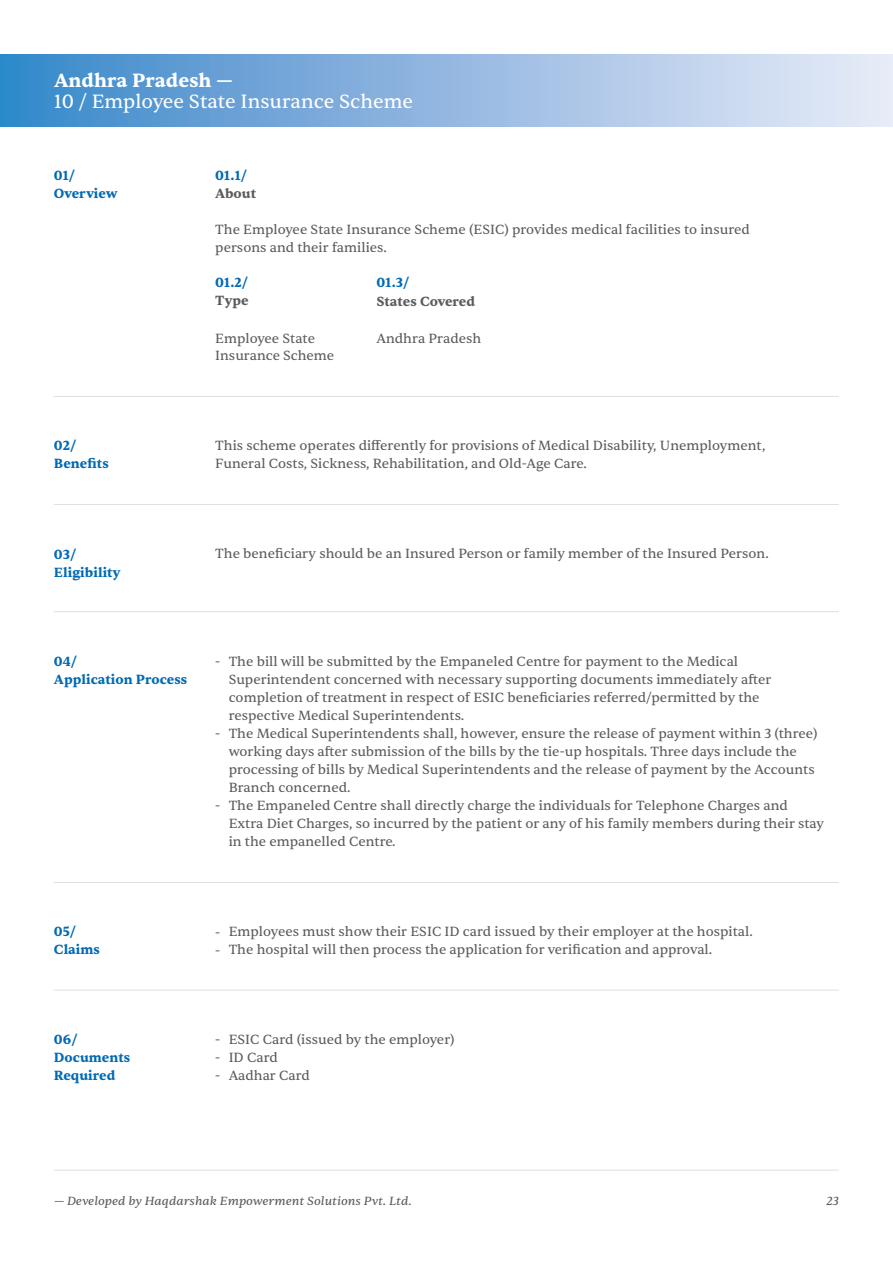
<style>
.page{position:relative;width:893px;height:1263px;background:#fff}
.page>*{position:absolute;margin:0;border:0;box-sizing:border-box;transform-origin:0 0}
.t1{font:19.5px "Sentient";color:#fff}
.t2{font:700 19.5px "Sentient";color:#fff}
.t3{font:13.5px/18px "Sentient";color:#595b5d}
.t4{font:700 13.5px/18px "Sentient";color:#006ab3}
.t5{font:700 13.5px "Sentient";color:#595b5d}
.t6{font:italic 12px "Sentient";color:#595b5d}
</style>
<div class="page">
<hr style="left:54px;top:1170px;width:785px;height:1px;background:#595b5d">
<img style="left:0;top:55px;width:893px;height:71px">
<hr style="left:54px;top:396px;width:785px;height:1px;background:#595b5d">
<hr style="left:54px;top:504px;width:785px;height:1px;background:#595b5d">
<hr style="left:54px;top:611px;width:785px;height:1px;background:#595b5d">
<hr style="left:54px;top:882px;width:785px;height:1px;background:#595b5d">
<hr style="left:54px;top:990px;width:785px;height:1px;background:#595b5d">
<h1 class="t2" style="left:54px;top:68px;width:181px">Andhra Pradesh —</h1>
<h1 class="t1" style="left:54px;top:90px;width:361px">10 / Employee State Insurance Scheme</h1>
<p class="t4" style="left:54px;top:166px;width:65px">01/<br>Overview</p>
<p class="t4" style="left:215px;top:166px;width:34px">01.1/</p>
<p class="t5" style="left:215px;top:185px;width:42px">About</p>
<p class="t3" style="left:215px;top:221px;width:536px">The Employee State Insurance Scheme (ESIC) provides medical facilities to insured persons and their families.</p>
<p class="t4" style="left:215px;top:273px;width:35px">01.2/</p>
<p class="t5" style="left:215px;top:292px;width:35px">Type</p>
<p class="t4" style="left:376px;top:274px;width:35px">01.3/</p>
<p class="t5" style="left:376px;top:293px;width:100px">States Covered</p>
<p class="t3" style="left:215px;top:330px;width:120px;line-height:17.2px">Employee State<br>Insurance Scheme</p>
<p class="t3" style="left:376px;top:329px;width:106px">Andhra Pradesh</p>
<p class="t4" style="left:54px;top:436px;width:56px">02/<br>Benefits</p>
<p class="t3" style="left:215px;top:437px;width:552px">This scheme operates differently for provisions of Medical Disability, Unemployment,<br>Funeral Costs, Sickness, Rehabilitation, and Old-Age Care.</p>
<p class="t4" style="left:54px;top:545px;width:68px">03/<br>Eligibility</p>
<p class="t3" style="left:215px;top:545px;width:555px">The beneficiary should be an Insured Person or family member of the Insured Person.</p>
<p class="t4" style="left:54px;top:653px;width:135px">04/<br>Application Process</p>
<p class="t3" style="left:215px;top:653px;width:7px">-</p>
<p class="t3" style="left:215px;top:725px;width:7px">-</p>
<p class="t3" style="left:215px;top:797px;width:7px">-</p>
<p class="t3" style="left:229px;top:653px;width:597px">The bill will be submitted by the Empaneled Centre for payment to the Medical Superintendent concerned with necessary supporting documents immediately after completion of treatment in respect of ESIC beneficiaries referred/permitted by the respective Medical Superintendents.<br>The Medical Superintendents shall, however, ensure the release of payment within 3 (three) working days after submission of the bills by the tie-up hospitals. Three days include the processing of bills by Medical Superintendents and the release of payment by the Accounts Branch concerned.<br>The Empaneled Centre shall directly charge the individuals for Telephone Charges and Extra Diet Charges, so incurred by the patient or any of his family members during their stay in the empanelled Centre.</p>
<p class="t4" style="left:54px;top:922px;width:48px">05/<br>Claims</p>
<p class="t3" style="left:215px;top:923px;width:7px">- -</p>
<p class="t3" style="left:229px;top:923px;width:526px">Employees must show their ESIC ID card issued by their employer at the hospital.<br>The hospital will then process the application for verification and approval.</p>
<p class="t4" style="left:54px;top:1031px;width:78px">06/<br>Documents<br>Required</p>
<p class="t3" style="left:215px;top:1031px;width:7px;text-align:justify">- - -</p>
<p class="t3" style="left:229px;top:1031px;width:228px">ESIC Card (issued by the employer)<br>ID Card<br>Aadhar Card</p>
<p class="t6" style="left:54px;top:1193px;width:359px">— Developed by Haqdarshak Empowerment Solutions Pvt. Ltd.</p>
<p class="t6" style="left:826px;top:1193px;width:14px">23</p>
</div>
